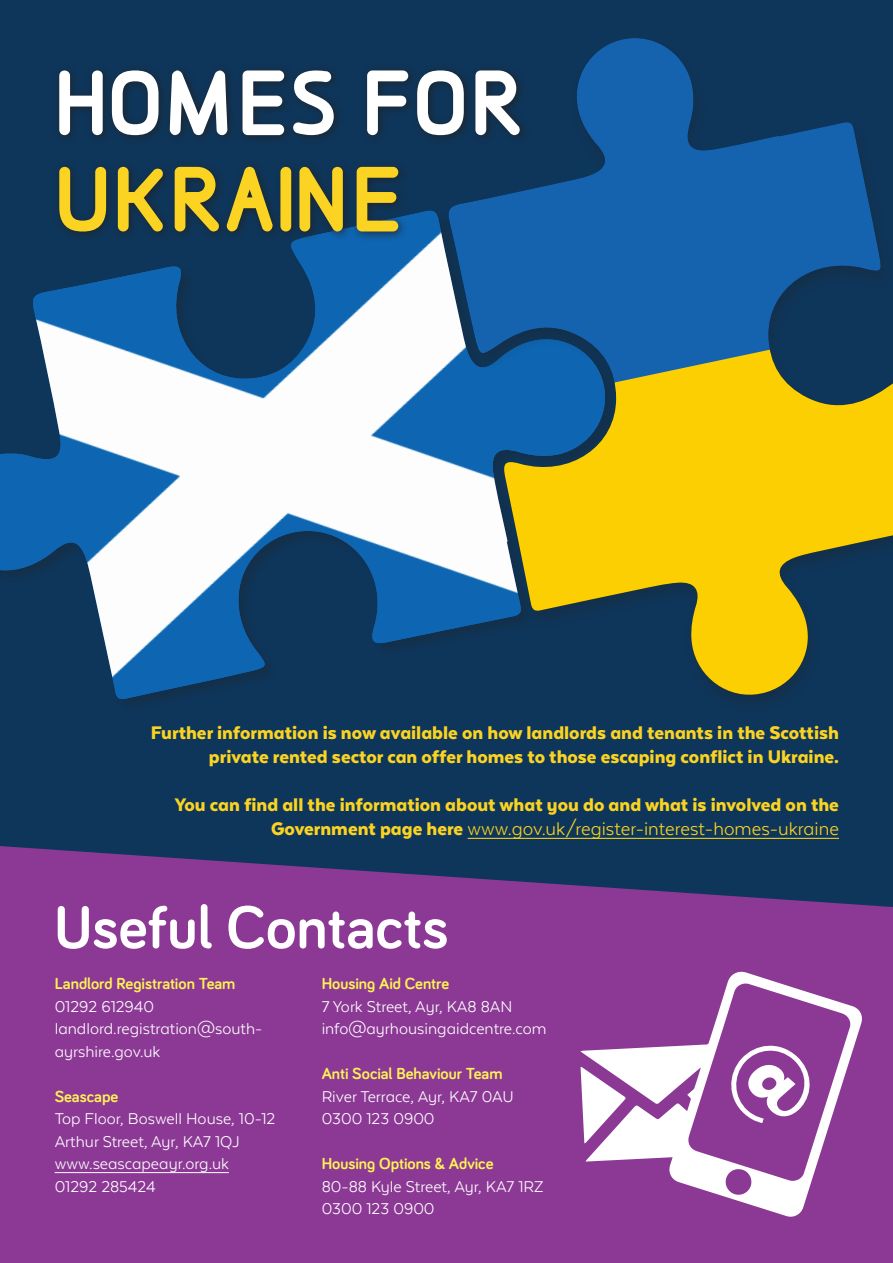
<style>
.page{position:relative;width:893px;height:1263px;background:#0e365a}
.page>*{position:absolute;margin:0;border:0;box-sizing:border-box;transform-origin:0 0}
.t1{font:700 97.95px "Designio";color:#fff}
.t2{font:700 97.95px "Designio";color:#fbd323}
.t3{font:700 61.8px "Bariol";color:#fff}
.t4{font:900 21px/24px "Texta Alt";color:#fbd322;text-align:right}
.t5{font:18px/22.5px "Texta Alt";color:#fff}
.t6{font:700 16.5px "Bariol";color:#fff353}
.s1{font-weight:400}
</style>
<div class="page">
<hr style="left:468px;top:838px;width:371px;height:1px;background:#fbd322">
<img style="left:0;top:242px;width:441px;height:459px">
<div style="left:441px;top:37px;width:452px;height:677px;background:#231f20;opacity:.25"></div>
<img style="left:447px;top:38px;width:446px;height:660px">
<div style="left:52px;top:63px;width:478px;height:179px;background:#231f20;opacity:.75"></div>
<svg style="left:0;top:846px;width:893px;height:417px;background:#80388f"></svg>
<hr style="left:55px;top:1172px;width:174px;height:1px;background:#fff">
<svg style="left:580px;top:970px;width:284px;height:248px;background:#ae73b4"></svg>
<svg style="left:581px;top:1067px;width:45px;height:76px;background:#d6b9da"></svg>
<svg style="left:687px;top:980px;width:165px;height:202px;background:#a86aaf"></svg>
<h1 class="t1" style="left:54px;top:51px;width:470px">HOMES FOR</h1>
<h1 class="t2" style="left:54px;top:147px;width:352px">UKRAINE</h1>
<p class="t4" style="left:151px;top:720px;width:690px">Further information is now available on how landlords and tenants in the Scottish private rented sector can offer homes to those escaping conflict in Ukraine.</p>
<p class="t4" style="left:175px;top:792px;width:666px">You can find all the information about what you do and what is involved on the<br>Government page here <span class="s1">www.gov.uk/register-interest-homes-ukraine</span></p>
<h2 class="t3" style="left:54px;top:885px;width:396px">Useful Contacts</h2>
<p class="t6" style="left:55px;top:972px;width:182px">Landlord Registration Team</p>
<p class="t5" style="left:55px;top:995px;width:209px">01292 612940 landlord.registration@south&shy;ayrshire.gov.uk</p>
<p class="t6" style="left:55px;top:1085px;width:65px">Seascape</p>
<p class="t5" style="left:55px;top:1107px;width:222px">Top Floor, Boswell House, 10-12<br>Arthur Street, Ayr, KA7 1QJ www.seascapeayr.org.uk<br>01292 285424</p>
<p class="t6" style="left:322px;top:972px;width:129px">Housing Aid Centre</p>
<p class="t5" style="left:322px;top:995px;width:226px">7 York Street, Ayr, KA8 8AN info@ayrhousingaidcentre.com</p>
<p class="t6" style="left:322px;top:1062px;width:182px">Anti Social Behaviour Team</p>
<p class="t5" style="left:322px;top:1085px;width:194px">River Terrace, Ayr, KA7 0AU<br>0300 123 0900</p>
<p class="t6" style="left:322px;top:1152px;width:173px">Housing Options &amp; Advice</p>
<p class="t5" style="left:322px;top:1175px;width:223px">80-88 Kyle Street, Ayr, KA7 1RZ<br>0300 123 0900</p>
</div>
